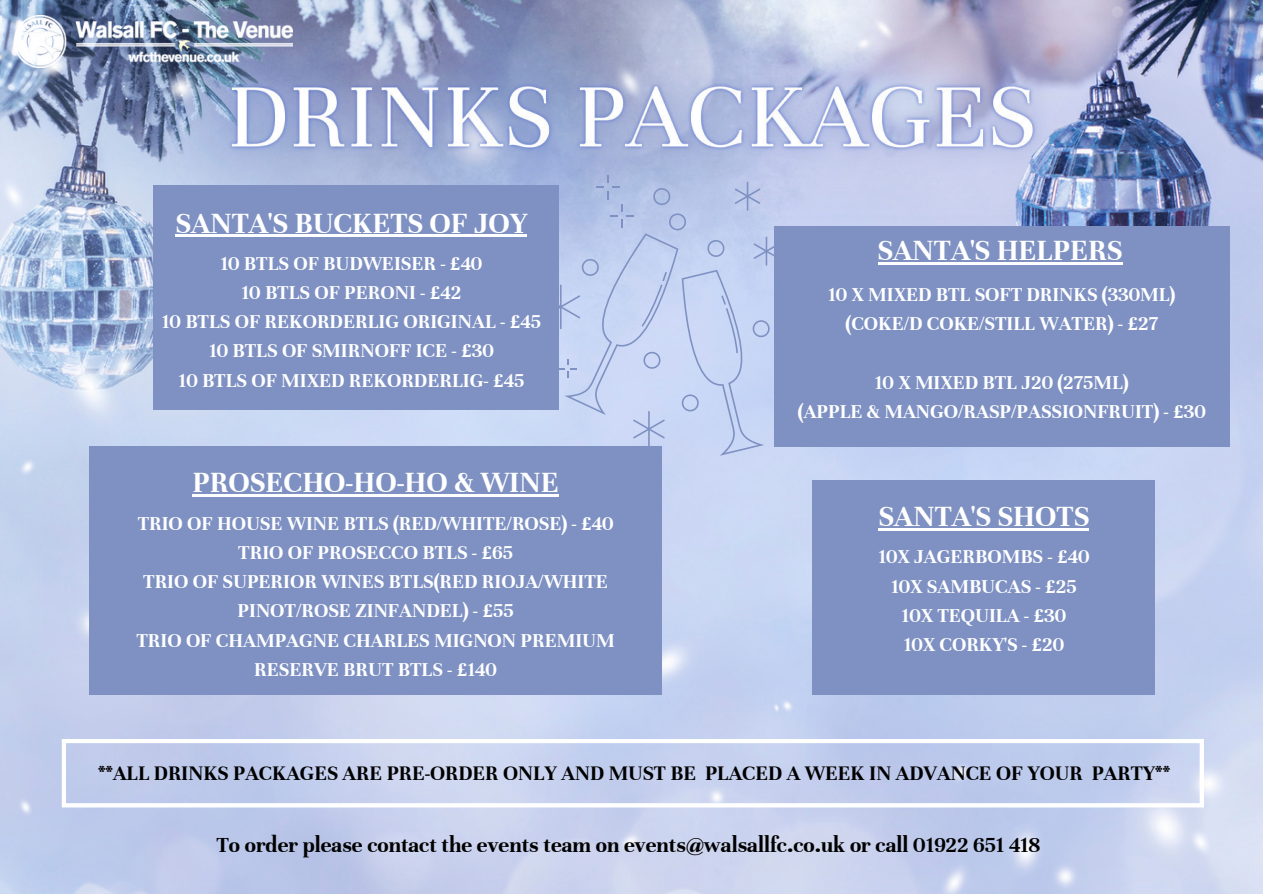
<style>
.page{position:relative;width:1263px;height:894px;background:#fff}
.page>*{position:absolute;margin:0;border:0;box-sizing:border-box;transform-origin:0 0}
.t1{font:700 31.5px "Unna";color:#fff}
.t2{font:700 22.95px "Unna";color:#000}
.t3{font:700 22.2px "Unna";color:#000}
.t4{font:700 21.15px/29.2px "Unna";color:#fff;text-align:center}
</style>
<div class="page">
<img style="left:0;top:0;width:1263px;height:893px">
<img style="left:15px;top:15px;width:79px;height:52px">
<svg style="left:62px;top:738px;width:1142px;height:69px;background:#cad4ef"></svg>
<div style="left:89px;top:446px;width:573px;height:248px;background:#7e91c2"></div>
<div style="left:774px;top:226px;width:455px;height:220px;background:#7e91c2"></div>
<svg style="left:541px;top:306px;width:266px;height:149px"></svg>
<img style="left:94px;top:0;width:1074px;height:306px">
<div style="left:154px;top:185px;width:405px;height:224px;background:#7e91c2"></div>
<hr style="left:175px;top:235px;width:352px;height:2px;background:#fff">
<hr style="left:193px;top:494px;width:366px;height:2px;background:#fff">
<hr style="left:878px;top:262px;width:244px;height:2px;background:#fff">
<div style="left:812px;top:480px;width:343px;height:214px;background:#7e91c2"></div>
<hr style="left:878px;top:528px;width:211px;height:2px;background:#fff">
<h1 class="t1" style="left:175px;top:205px;width:353px">SANTA'S BUCKETS OF JOY</h1>
<p class="t4" style="left:162px;top:248px;width:381px">10 BTLS OF BUDWEISER - £40<br>10 BTLS OF PERONI - £42<br>10 BTLS OF REKORDERLIG ORIGINAL - £45<br>10 BTLS OF SMIRNOFF ICE - £30<br>10 BTLS OF MIXED REKORDERLIG- £45</p>
<h1 class="t1" style="left:193px;top:464px;width:368px">PROSECHO-HO-HO &amp; WINE</h1>
<p class="t4" style="left:136px;top:508px;width:480px">TRIO OF HOUSE WINE BTLS (RED/WHITE/ROSE) - £40<br>TRIO OF PROSECCO BTLS - £65<br>TRIO OF SUPERIOR WINES BTLS(RED RIOJA/WHITE PINOT/ROSE ZINFANDEL) - £55<br>TRIO OF CHAMPAGNE CHARLES MIGNON PREMIUM RESERVE BRUT BTLS - £140</p>
<h1 class="t1" style="left:878px;top:232px;width:246px">SANTA'S HELPERS</h1>
<p class="t4" style="left:828px;top:279px;width:349px">10 X MIXED BTL SOFT DRINKS (330ML) (COKE/D COKE/STILL WATER) - £27</p>
<p class="t4" style="left:798px;top:367px;width:409px">10 X MIXED BTL J20 (275ML)<br>(APPLE &amp; MANGO/RASP/PASSIONFRUIT) - £30</p>
<h1 class="t1" style="left:878px;top:498px;width:212px">SANTA'S SHOTS</h1>
<p class="t4" style="left:878px;top:542px;width:213px">10X JAGERBOMBS - £40<br>10X SAMBUCAS - £25<br>10X TEQUILA - £30<br>10X CORKY'S - £20</p>
<p class="t3" style="left:98px;top:760px;width:1074px">**ALL DRINKS PACKAGES ARE PRE-ORDER ONLY AND MUST BE PLACED A WEEK IN ADVANCE OF YOUR PARTY**</p>
<p class="t2" style="left:216px;top:831px;width:826px">To order please contact the events team on events@walsallfc.co.uk or call 01922 651 418</p>
</div>
